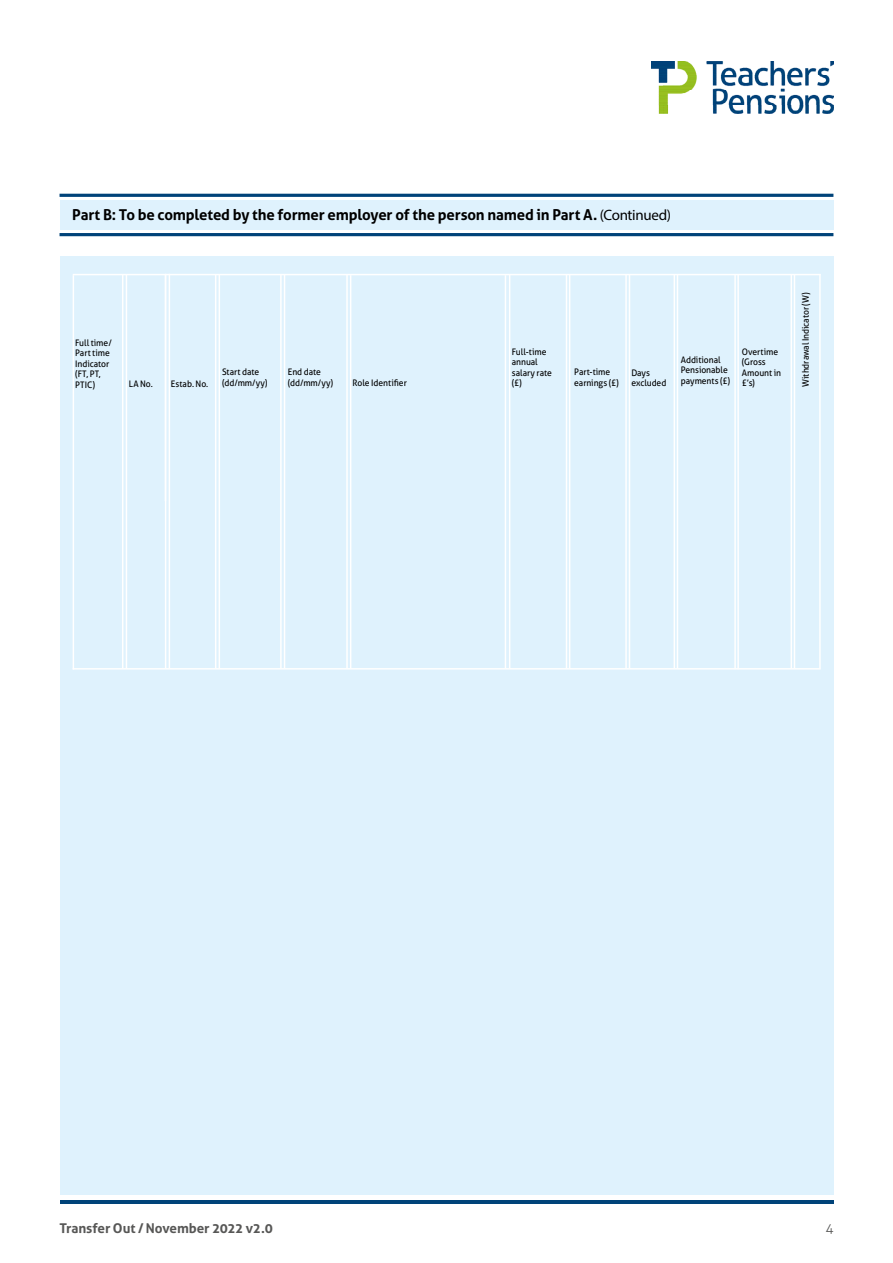
<style>
.page{position:relative;width:893px;height:1263px;background:#fff}
.page>*{position:absolute;margin:0;border:0;box-sizing:border-box;transform-origin:0 0}
.t1{font:700 15px "Aller";letter-spacing:-.01em;color:#000}
.t2{font:700 13.5px "Aller";letter-spacing:-.01em;color:#575756}
.t3{font:300 13.5px "Aller";color:#575756}
.t4{font:9px/10.5px "Aller";letter-spacing:-.005em;color:#000;scale:.95 1}
.s1{font-family:"Myriad Pro";font-weight:400}
</style>
<div class="page">
<hr style="left:60px;top:1200px;width:773px;height:3px;background:#004379">
<img style="left:652px;top:61px;width:181px;height:52px">
<div style="left:60px;top:200px;width:773px;height:30px;background:#dff2fd"></div>
<hr style="left:60px;top:194px;width:773px;height:3px;background:#004379">
<hr style="left:60px;top:233px;width:773px;height:3px;background:#004379">
<div style="left:60px;top:256px;width:773px;height:939px;background:#dff2fd"></div>
<hr style="left:73px;top:274px;width:748px;height:1px;background:#fff">
<hr style="left:126px;top:275px;width:1px;height:394px;background:#fff">
<hr style="left:215px;top:275px;width:1px;height:393px;background:#fff">
<hr style="left:165px;top:274px;width:1px;height:394px;background:#fff">
<hr style="left:219px;top:275px;width:1px;height:394px;background:#fff">
<hr style="left:509px;top:275px;width:1px;height:393px;background:#fff">
<hr style="left:346px;top:275px;width:2px;height:394px;background:#fff">
<hr style="left:566px;top:275px;width:1px;height:393px;background:#fff">
<hr style="left:569px;top:275px;width:1px;height:393px;background:#fff">
<hr style="left:625px;top:275px;width:2px;height:393px;background:#fff">
<hr style="left:629px;top:275px;width:1px;height:393px;background:#fff">
<hr style="left:122px;top:275px;width:1px;height:394px;background:#fff">
<hr style="left:280px;top:275px;width:2px;height:393px;background:#fff">
<hr style="left:284px;top:275px;width:1px;height:393px;background:#fff">
<hr style="left:674px;top:275px;width:1px;height:393px;background:#fff">
<hr style="left:677px;top:275px;width:1px;height:393px;background:#fff">
<hr style="left:734px;top:275px;width:2px;height:394px;background:#fff">
<hr style="left:737px;top:275px;width:2px;height:394px;background:#fff">
<hr style="left:791px;top:275px;width:1px;height:393px;background:#fff">
<hr style="left:794px;top:275px;width:1px;height:393px;background:#fff">
<hr style="left:350px;top:275px;width:1px;height:393px;background:#fff">
<hr style="left:505px;top:275px;width:1px;height:393px;background:#fff">
<hr style="left:819px;top:274px;width:2px;height:394px;background:#fff">
<hr style="left:73px;top:275px;width:1px;height:394px;background:#fff">
<hr style="left:169px;top:274px;width:1px;height:394px;background:#fff">
<hr style="left:73px;top:668px;width:748px;height:1px;background:#fff">
<h1 class="t1" style="left:72px;top:206px;width:600px">Part B: To be completed by the former employer of the person named in Part A. <span class="s1">(Continued)</span></h1>
<p class="t4" style="left:75px;top:337px;width:40px">Full time/<br>Part time<br>Indicator (FT, PT,<br>PTIC)</p>
<p class="t4" style="left:129px;top:378px;width:27px">LA No.</p>
<p class="t4" style="left:171px;top:378px;width:41px">Estab. No.</p>
<p class="t4" style="left:222px;top:367px;width:49px">Start date (dd/mm/yy)</p>
<p class="t4" style="left:288px;top:367px;width:49px">End date (dd/mm/yy)</p>
<p class="t4" style="left:512px;top:346px;width:44px">Full-time annual salary rate (£)</p>
<p class="t4" style="left:574px;top:367px;width:39px">Part-time</p>
<p class="t4" style="left:353px;top:377px;width:59px">Role Identifier</p>
<p class="t4" style="left:574px;top:377px;width:48px">earnings (£)</p>
<p class="t4" style="left:631px;top:367px;width:38px">Days excluded</p>
<p class="t4" style="left:681px;top:354px;width:54px">Additional<br>Pensionable payments (£)</p>
<p class="t4" style="left:742px;top:346px;width:43px">Overtime (Gross<br>Amount in £’s)</p>
<p class="t4" style="left:800px;top:387px;width:101px;rotate:-90deg">Withdrawal Indicator (W)</p>
<h2 class="t2" style="left:60px;top:1220px;width:215px">Transfer Out / November 2022 v2.0</h2>
<h2 class="t3" style="left:825px;top:1220px;width:10px">4</h2>
</div>
